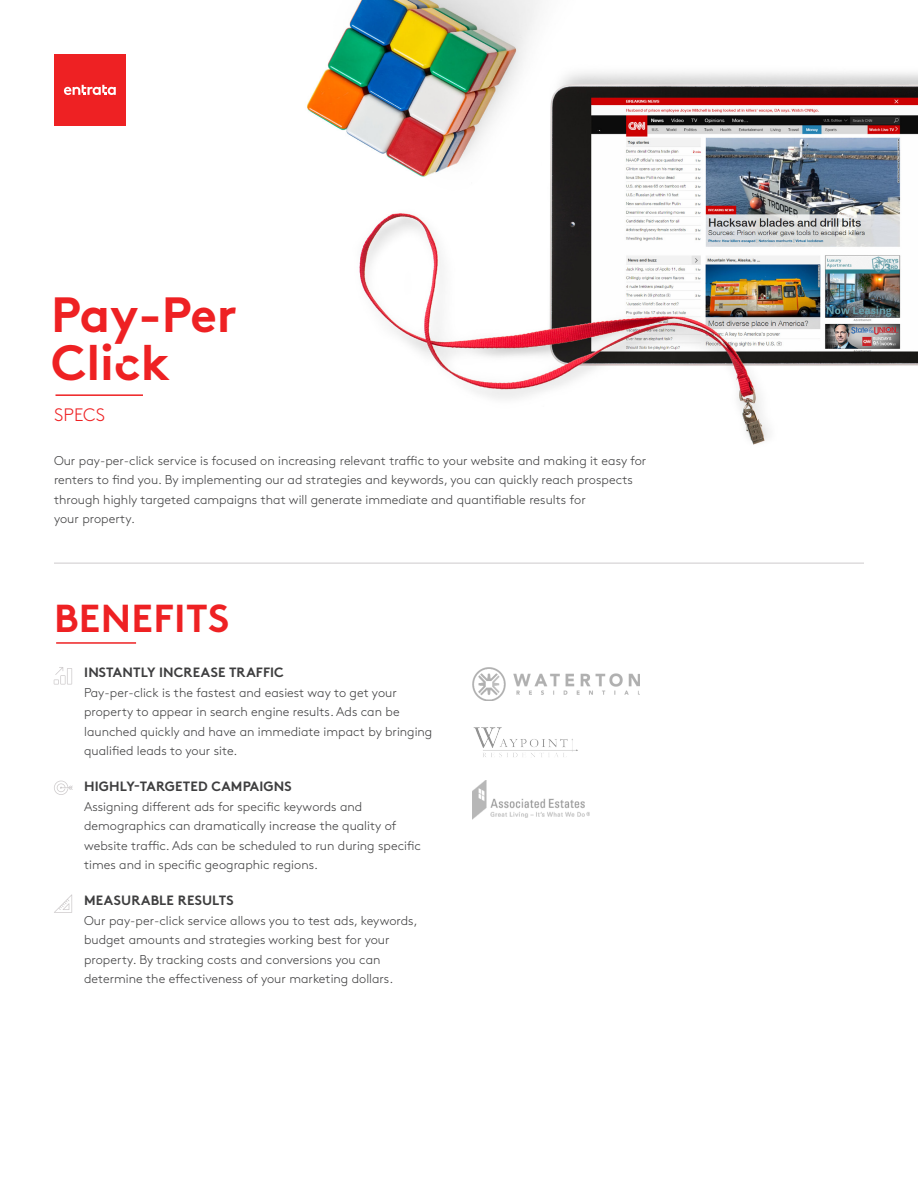
<style>
.page{position:relative;width:918px;height:1188px;background:#fff}
.page>*{position:absolute;margin:0;border:0;box-sizing:border-box;transform-origin:0 0}
.t1{font:700 49.5px "Brown Entrata";color:#ee2123}
.Heading_2{font:700 39px "Brown Pro";letter-spacing:.01em;color:#ee2123}
.Main_Heading__Subhea{font:300 18px "Brown Pro";letter-spacing:.005em;color:#ee2123}
.Heading_3{font:700 13.5px "Brown Pro";letter-spacing:.01em;color:#3e3e3f}
.Body_Text{font:300 12.75px/19.5px "Brown Entrata";color:#3e3e3f}
.s1{font-family:"Brown Entrata Display";font-weight:400}
</style>
<div class="page">
<img style="left:307px;top:0;width:611px;height:445px">
<div style="left:54px;top:54px;width:72px;height:72px;background:#ee2123"></div>
<svg style="left:64px;top:85px;width:52px;height:10px"></svg>
<hr style="left:56px;top:394px;width:87px;height:2px;background:#ee2123">
<hr style="left:56px;top:642px;width:80px;height:2px;background:#ee2123">
<hr style="left:54px;top:563px;width:810px;height:1px;background:#cecbcc">
<img style="left:473px;top:727px;width:105px;height:30px">
<img style="left:472px;top:667px;width:168px;height:33px">
<img style="left:472px;top:781px;width:118px;height:39px">
<svg style="left:54px;top:667px;width:18px;height:18px"></svg>
<svg style="left:54px;top:781px;width:19px;height:14px"></svg>
<svg style="left:54px;top:894px;width:18px;height:19px"></svg>
<p class="t1" style="left:51px;top:274px;width:188px">Pay-Per</p>
<p class="t1" style="left:51px;top:322px;width:121px">Cli<span class="s1">c</span>k</p>
<p class="Main_Heading__Subhea" style="left:54px;top:402px;width:52px">SPECS</p>
<p class="Body_Text" style="left:54px;top:450px;width:594px">Our pay-per-click service is focused on increasing relevant traffic to your website and making it easy for renters to find you. By implementing our ad strategies and keywords, you can quickly reach prospects through highly targeted campaigns that will generate immediate and quantifiable results for</p>
<p class="Body_Text" style="left:54px;top:508px;width:83px">your property.</p>
<p class="Heading_2" style="left:54px;top:587px;width:177px">BENEFITS</p>
<p class="Heading_3" style="left:84px;top:661px;width:201px">INSTANTLY INCREASE TRAFFIC</p>
<p class="Body_Text" style="left:84px;top:682px;width:350px">Pay-per-click is the fastest and easiest way to get your property to appear in search engine results. Ads can be launched quickly and have an immediate impact by bringing qualified leads to your site.</p>
<p class="Heading_3" style="left:84px;top:775px;width:209px">HIGHLY-TARGETED CAMPAIGNS</p>
<p class="Body_Text" style="left:84px;top:796px;width:338px">Assigning different ads for specific keywords and demographics can dramatically increase the quality of website traffic. Ads can be scheduled to run during specific times and in specific geographic regions.</p>
<p class="Heading_3" style="left:84px;top:889px;width:151px">MEASURABLE RESULTS</p>
<p class="Body_Text" style="left:84px;top:910px;width:335px">Our pay-per-click service allows you to test ads, keywords, budget amounts and strategies working best for your property. By tracking costs and conversions you can determine the effectiveness of your marketing dollars.</p>
</div>
